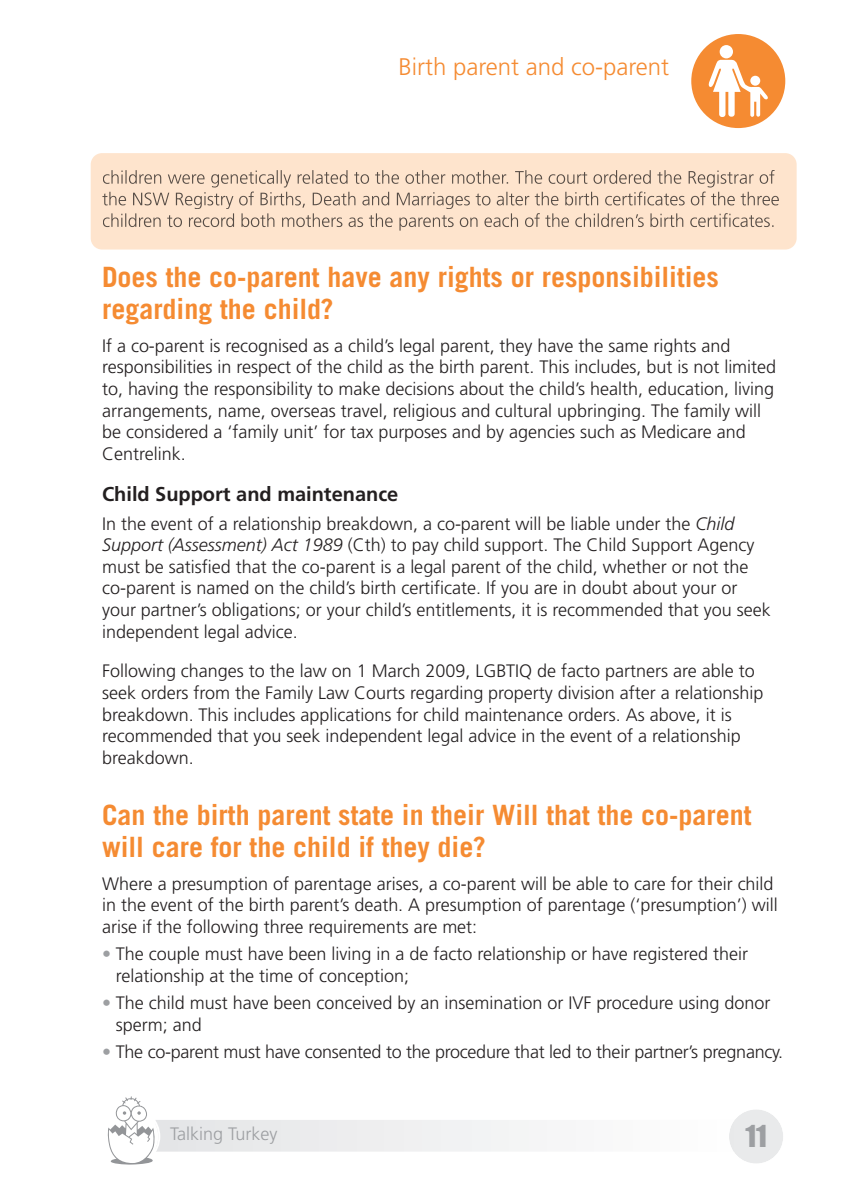
<style>
.page{position:relative;width:842px;height:1191px;background:#fff}
.page>*{position:absolute;margin:0;border:0;box-sizing:border-box;transform-origin:0 0}
.t1{font:700 28px/32px "Trade Gothic";color:#f58b32}
.t2{font:28px "Impact";color:#9d9fa2}
.t3{font:300 24px "Frutiger";color:#f58b32}
.t4{font:700 20px "Frutiger";color:#231f20}
.t5{font:300 18px/21.6px "Frutiger";color:#231f20}
.t6{font:300 18px "Frutiger";color:#9d9fa2}
.s1{font-style:italic}
.s2{color:#9d9fa2}
</style>
<div class="page">
<svg style="left:734px;top:1110px;width:49px;height:53px"></svg>
<img style="left:735px;top:1119px;width:20px;height:32px">
<img style="left:729px;top:1119px;width:6px;height:32px">
<div style="left:691px;top:34px;width:94px;height:94px;background:#f58b32;border-radius:50%"></div>
<div style="left:720px;top:45px;width:13px;height:13px;background:#fff;border-radius:50%"></div>
<svg style="left:709px;top:60px;width:59px;height:57px"></svg>
<div style="left:750px;top:76px;width:10px;height:10px;background:#fff;border-radius:50%"></div>
<svg style="left:107px;top:1096px;width:53px;height:69px"></svg>
<svg style="left:91px;top:153px;width:706px;height:96px;background:#f1d9c3"></svg>
<svg style="left:102px;top:170px;width:152px;height:57px;background:#e5ceb9"></svg>
<h2 class="t3" style="left:398px;top:57px;width:272px">Birth parent and co-parent</h2>
<h1 class="t1" style="left:102px;top:264px;width:618px">Does the co-parent have any rights or responsibilities regarding the child?</h1>
<p class="t5" style="left:102px;top:336px;width:676px">If a co-parent is recognised as a child’s legal parent, they have the same rights and responsibilities in respect of the child as the birth parent. This includes, but is not limited to, having the responsibility to make decisions about the child’s health, education, living arrangements, name, overseas travel, religious and cultural upbringing. The family will be considered a ‘family unit’ for tax purposes and by agencies such as Medicare and Centrelink.</p>
<p class="t4" style="left:102px;top:486px;width:298px">Child Support and maintenance</p>
<p class="t5" style="left:102px;top:514px;width:670px">In the event of a relationship breakdown, a co-parent will be liable under the <span class="s1">Child Support (Assessment) Act 1989</span> (Cth) to pay child support. The Child Support Agency must be satisfied that the co-parent is a legal parent of the child, whether or not the co-parent is named on the child’s birth certificate. If you are in doubt about your or your partner’s obligations; or your child’s entitlements, it is recommended that you seek independent legal advice.</p>
<p class="t5" style="left:102px;top:661px;width:663px">Following changes to the law on 1 March 2009, LGBTIQ de facto partners are able to seek orders from the Family Law Courts regarding property division after a relationship breakdown. This includes applications for child maintenance orders. As above, it is recommended that you seek independent legal advice in the event of a relationship breakdown.</p>
<h1 class="t1" style="left:102px;top:802px;width:651px">Can the birth parent state in their Will that the co-parent will care for the child if they die?</h1>
<p class="t5" style="left:102px;top:874px;width:677px">Where a presumption of parentage arises, a co-parent will be able to care for their child in the event of the birth parent’s death. A presumption of parentage (‘presumption’) will arise if the following three requirements are met:</p>
<p class="t5" style="left:116px;top:944px;width:634px;text-indent:-14px"><span class="s2">•</span> The couple must have been living in a de facto relationship or have registered their relationship at the time of conception;</p>
<p class="t5" style="left:116px;top:993px;width:656px;text-indent:-14px"><span class="s2">•</span> The child must have been conceived by an insemination or IVF procedure using donor sperm; and</p>
<p class="t5" style="left:102px;top:1042px;width:683px"><span class="s2">•</span> The co-parent must have consented to the procedure that led to their partner’s pregnancy.</p>
<p class="t6" style="left:170px;top:1126px;width:109px">Talking Turkey</p>
<h1 class="t2" style="left:745px;top:1121px;width:23px">11</h1>
</div>
